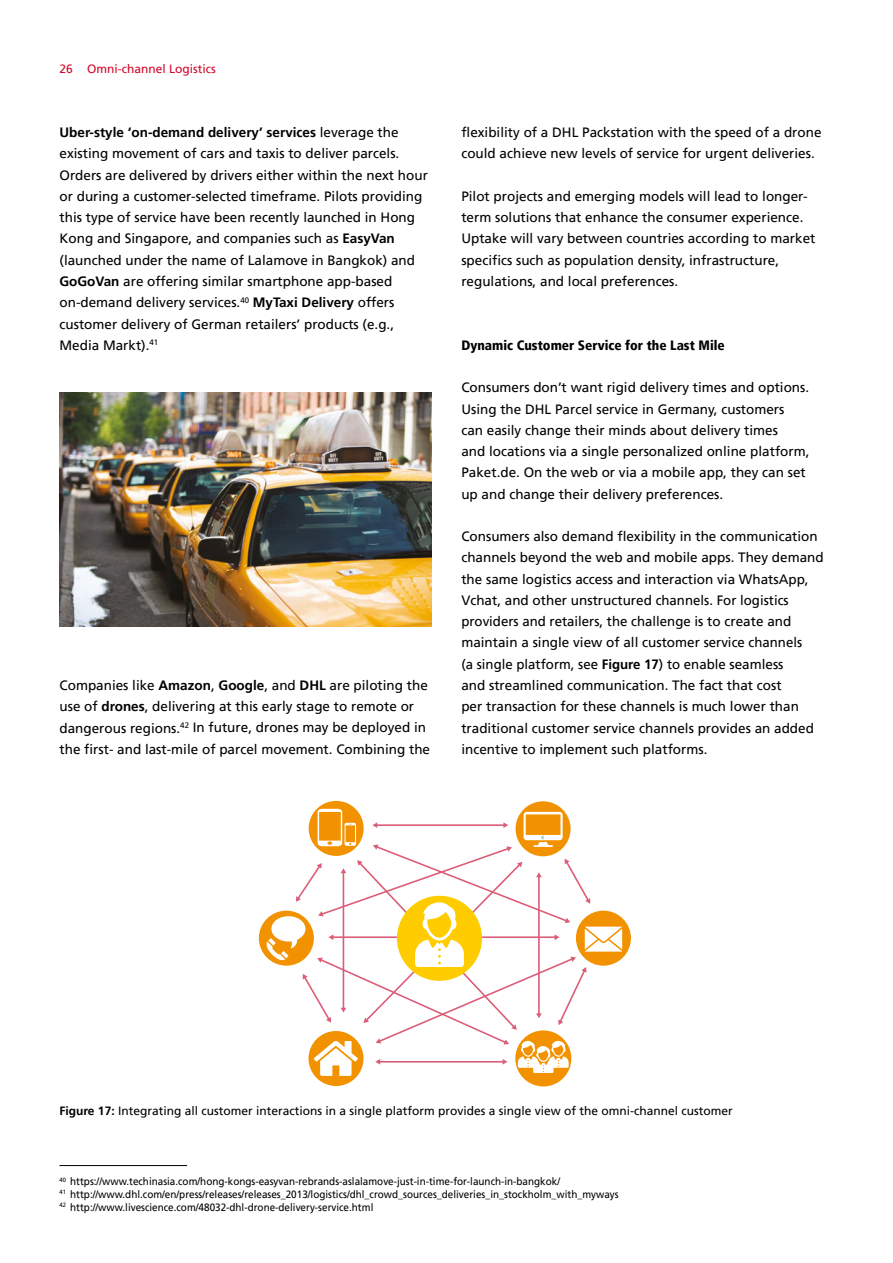
<style>
.page{position:relative;width:893px;height:1263px;background:#fff}
.page>*{position:absolute;margin:0;border:0;box-sizing:border-box;transform-origin:0 0}
.t1{font:13.5px/21.3px "Frutiger LT Std";color:#000}
.t2{font:900 condensed 13.5px "Frutiger LT Std";color:#000}
.t3{font:12px "Frutiger LT Std";color:#000}
.t4{font:12px "Frutiger LT Std";color:#d3072a}
.t5{font:10.5px/12.8px "Frutiger LT Std";color:#000;scale:.94 1}
.s1{font-weight:700}
</style>
<div class="page">
<img style="left:60px;top:392px;width:372px;height:234px">
<hr style="left:60px;top:1165px;width:127px;height:1px;background:#000">
<svg style="left:576px;top:911px;width:55px;height:55px"></svg>
<div style="left:309px;top:801px;width:55px;height:55px;background:#f39200;border-radius:50%"></div>
<div style="left:515px;top:1030px;width:56px;height:56px;background:#f39200;border-radius:50%"></div>
<div style="left:516px;top:801px;width:55px;height:55px;background:#f39200;border-radius:50%"></div>
<div style="left:308px;top:1031px;width:56px;height:55px;background:#f39200;border-radius:50%"></div>
<div style="left:259px;top:911px;width:55px;height:55px;background:#f39200;border-radius:50%"></div>
<svg style="left:267px;top:809px;width:355px;height:267px"></svg>
<p class="t4" style="left:60px;top:62px;width:158px">26 Omni-channel Logistics</p>
<p class="t1" style="left:60px;top:122px;width:370px"><span class="s1">Uber-style ‘on-demand delivery’ services</span> leverage the existing movement of cars and taxis to deliver parcels.<br>Orders are delivered by drivers either within the next hour or during a customer-selected timeframe. Pilots providing this type of service have been recently launched in Hong Kong and Singapore, and companies such as <span class="s1">EasyVan </span>(launched under the name of Lalamove in Bangkok) and <span class="s1">GoGoVan</span> are offering similar smartphone app-based on-demand delivery services.<sup>40</sup> <span class="s1">MyTaxi Delivery</span> offers customer delivery of German retailers’ products (e.g., Media Markt).<sup>41</sup></p>
<p class="t1" style="left:60px;top:675px;width:372px">Companies like <span class="s1">Amazon</span>, <span class="s1">Google</span>, and <span class="s1">DHL</span> are piloting the use of <span class="s1">drones</span>, delivering at this early stage to remote or dangerous regions.<sup>42</sup> In future, drones may be deployed in the first- and last-mile of parcel movement. Combining the</p>
<p class="t1" style="left:461px;top:122px;width:362px">flexibility of a DHL Packstation with the speed of a drone could achieve new levels of service for urgent deliveries.</p>
<p class="t1" style="left:461px;top:186px;width:356px">Pilot projects and emerging models will lead to longer&shy;term solutions that enhance the consumer experience.<br>Uptake will vary between countries according to market specifics such as population density, infrastructure, regulations, and local preferences.</p>
<p class="t2" style="left:461px;top:337px;width:265px">Dynamic Customer Service for the Last Mile</p>
<p class="t1" style="left:461px;top:377px;width:350px">Consumers don’t want rigid delivery times and options.<br>Using the DHL Parcel service in Germany, customers can easily change their minds about delivery times<br>and locations via a single personalized online platform, Paket.de. On the web or via a mobile app, they can set up and change their delivery preferences.</p>
<p class="t1" style="left:461px;top:526px;width:364px">Consumers also demand flexibility in the communication channels beyond the web and mobile apps. They demand the same logistics access and interaction via WhatsApp, Vchat, and other unstructured channels. For logistics providers and retailers, the challenge is to create and maintain a single view of all customer service channels<br>(a single platform, see <span class="s1">Figure 17</span>) to enable seamless<br>and streamlined communication. The fact that cost<br>per transaction for these channels is much lower than traditional customer service channels provides an added incentive to implement such platforms.</p>
<p class="t3" style="left:60px;top:1104px;width:675px"><span class="s1">Figure 17:</span> Integrating all customer interactions in a single platform provides a single view of the omni-channel customer</p>
<p class="t5" style="left:60px;top:1175px;width:596px"><sup>40</sup> https://www.techinasia.com/hong-kongs-easyvan-rebrands-aslalamove-just-in-time-for-launch-in-bangkok/<br><sup>41</sup> http://www.dhl.com/en/press/releases/releases_2013/logistics/dhl_crowd_sources_deliveries_in_stockholm_with_myways<br><sup>42</sup> http://www.livescience.com/48032-dhl-drone-delivery-service.html</p>
</div>
